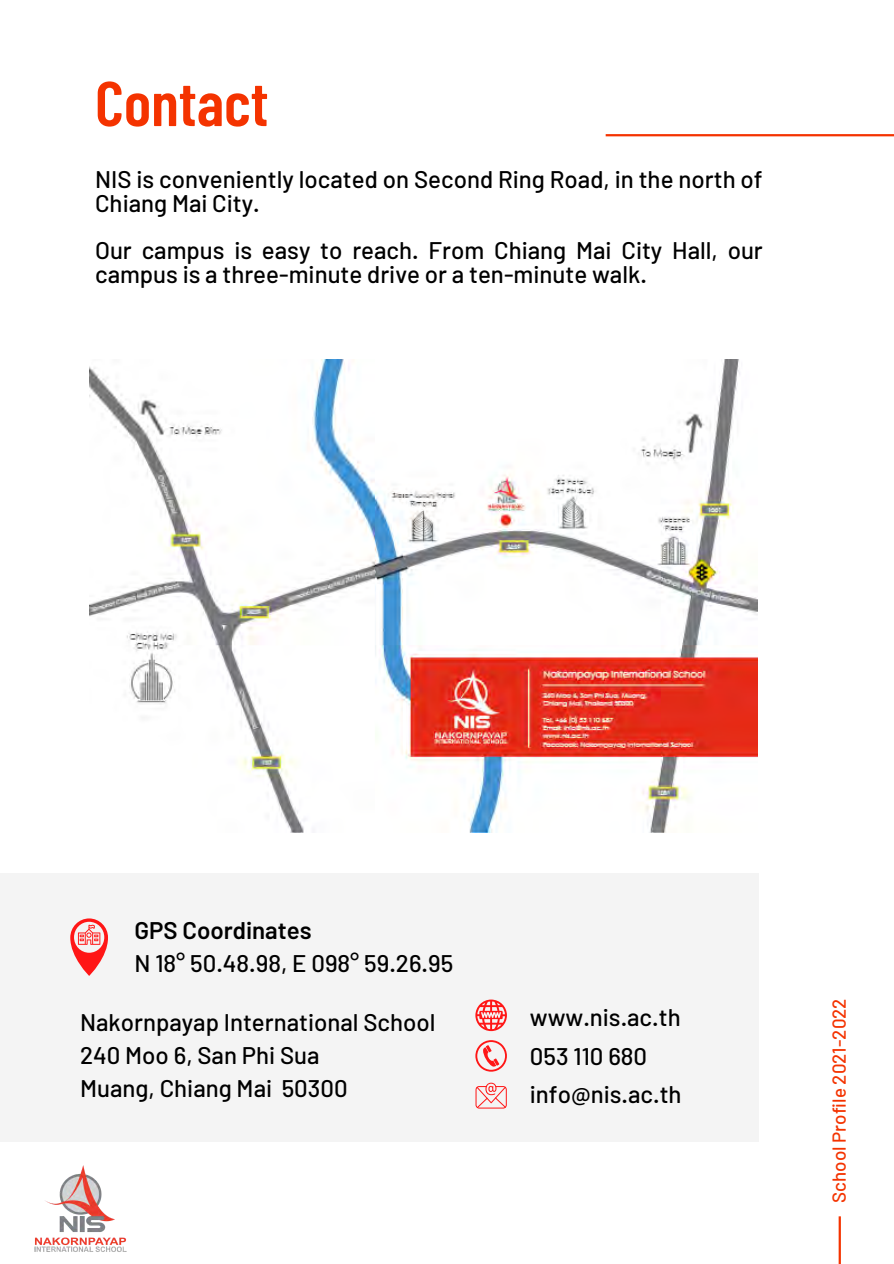
<style>
.page{position:relative;width:894px;height:1264px;background:#fff}
.page>*{position:absolute;margin:0;border:0;box-sizing:border-box;transform-origin:0 0}
.t1{font:600 63px "Barlow Condensed";color:#f43300}
.t2{font:500 24px/23.7px "Barlow";color:#000}
.t3{font:600 24px "Barlow";color:#000}
.t4{font:500 18.75px "Barlow";color:#f43300}
</style>
<div class="page">
<div style="left:0;top:873px;width:758px;height:268px;background:#f4f4f4"></div>
<hr style="left:605px;top:134px;width:288px;height:2px;background:#f43300">
<hr style="left:838px;top:1216px;width:2px;height:47px;background:#f43300">
<img style="left:34px;top:1165px;width:93px;height:87px">
<img style="left:89px;top:359px;width:668px;height:473px">
<svg style="left:70px;top:918px;width:38px;height:57px"></svg>
<svg style="left:475px;top:1040px;width:32px;height:31px"></svg>
<svg style="left:475px;top:999px;width:32px;height:32px"></svg>
<svg style="left:475px;top:1082px;width:31px;height:26px"></svg>
<p class="t1" style="left:95px;top:63px;width:175px">Contact</p>
<p class="t2" style="left:95px;top:167px;width:669px">NIS is conveniently located on Second Ring Road, in the north of<br>Chiang Mai City.</p>
<p class="t2" style="left:95px;top:238px;width:669px">Our campus is easy to reach. From Chiang Mai City Hall, our campus is a three-minute drive or a ten-minute walk.</p>
<p class="t3" style="left:134px;top:915px;width:179px">GPS Coordinates</p>
<p class="t2" style="left:134px;top:950px;width:320px">N 18° 50.48.98, E 098° 59.26.95</p>
<p class="t2" style="left:80px;top:1009px;width:357px">Nakornpayap International School</p>
<p class="t2" style="left:80px;top:1042px;width:241px">240 Moo 6, San Phi Sua</p>
<p class="t2" style="left:80px;top:1075px;width:269px">Muang, Chiang Mai 50300</p>
<p class="t2" style="left:529px;top:1004px;width:152px">www.nis.ac.th</p>
<p class="t2" style="left:529px;top:1043px;width:119px">053 110 680</p>
<p class="t2" style="left:529px;top:1081px;width:153px">info@nis.ac.th</p>
<p class="t4" style="left:826px;top:1202px;width:206px;rotate:-90deg">School Profile 2021-2022</p>
</div>
